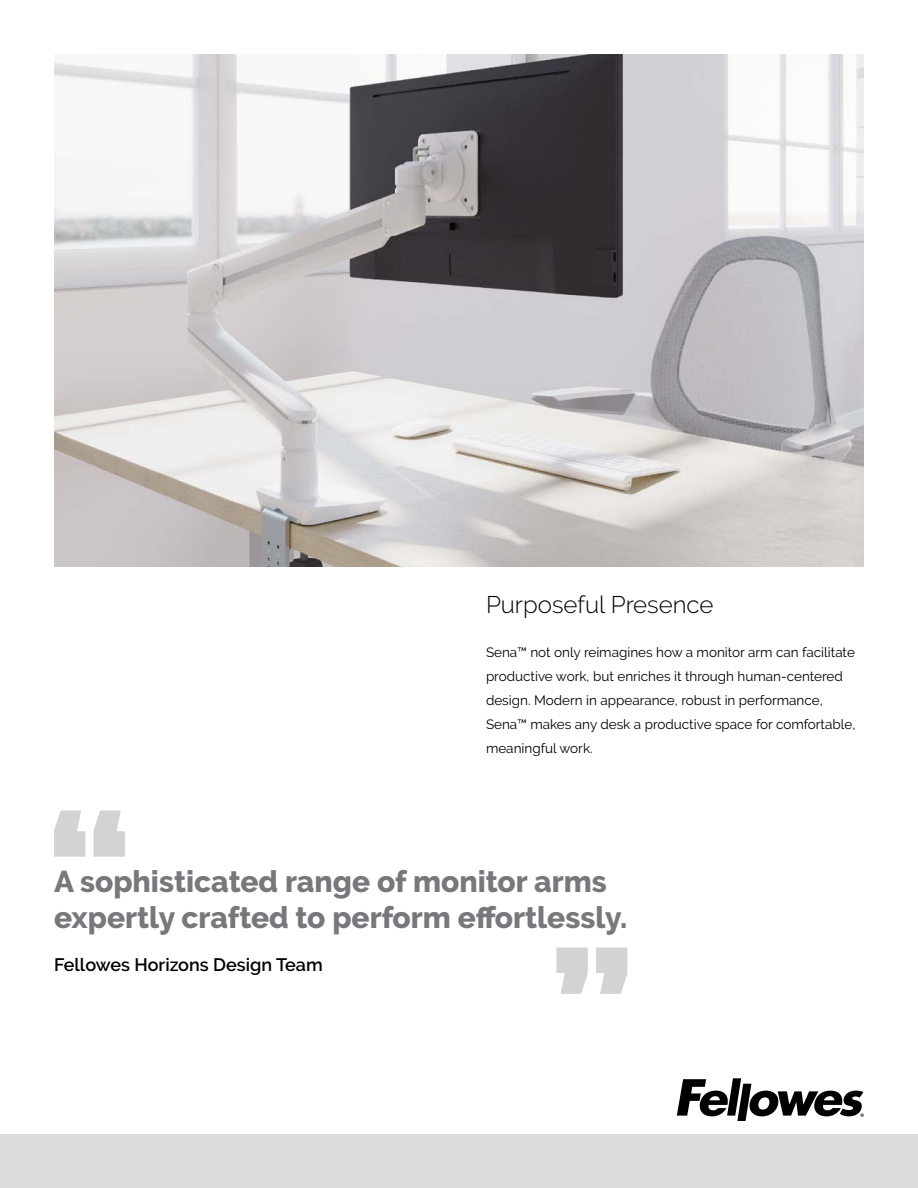
<style>
.page{position:relative;width:918px;height:1188px;background:#fff}
.page>*{position:absolute;margin:0;border:0;box-sizing:border-box;transform-origin:0 0}
.t1{font:800 30px/36px "Raleway";color:#77787b}
.t2{font:300 24px "Raleway";color:#000}
.t3{font:600 18px "Raleway";color:#000}
.t4{font:13.5px/24px "Raleway";color:#000}
</style>
<div class="page">
<svg style="left:677px;top:1078px;width:187px;height:43px"></svg>
<svg style="left:54px;top:810px;width:71px;height:47px"></svg>
<svg style="left:556px;top:948px;width:71px;height:46px"></svg>
<img style="left:54px;top:54px;width:810px;height:513px">
<div style="left:0;top:1134px;width:918px;height:54px;background:#dcddde"></div>
<h2 class="t2" style="left:486px;top:590px;width:229px">Purposeful Presence</h2>
<p class="t4" style="left:486px;top:640px;width:371px">Sena™ not only reimagines how a monitor arm can facilitate productive work, but enriches it through human-centered design. Modern in appearance, robust in performance, Sena™ makes any desk a productive space for comfortable, meaningful work.</p>
<h1 class="t1" style="left:54px;top:864px;width:575px">A sophisticated range of monitor arms expertly crafted to perform effortlessly.</h1>
<h3 class="t3" style="left:54px;top:954px;width:270px">Fellowes Horizons Design Team</h3>
</div>
